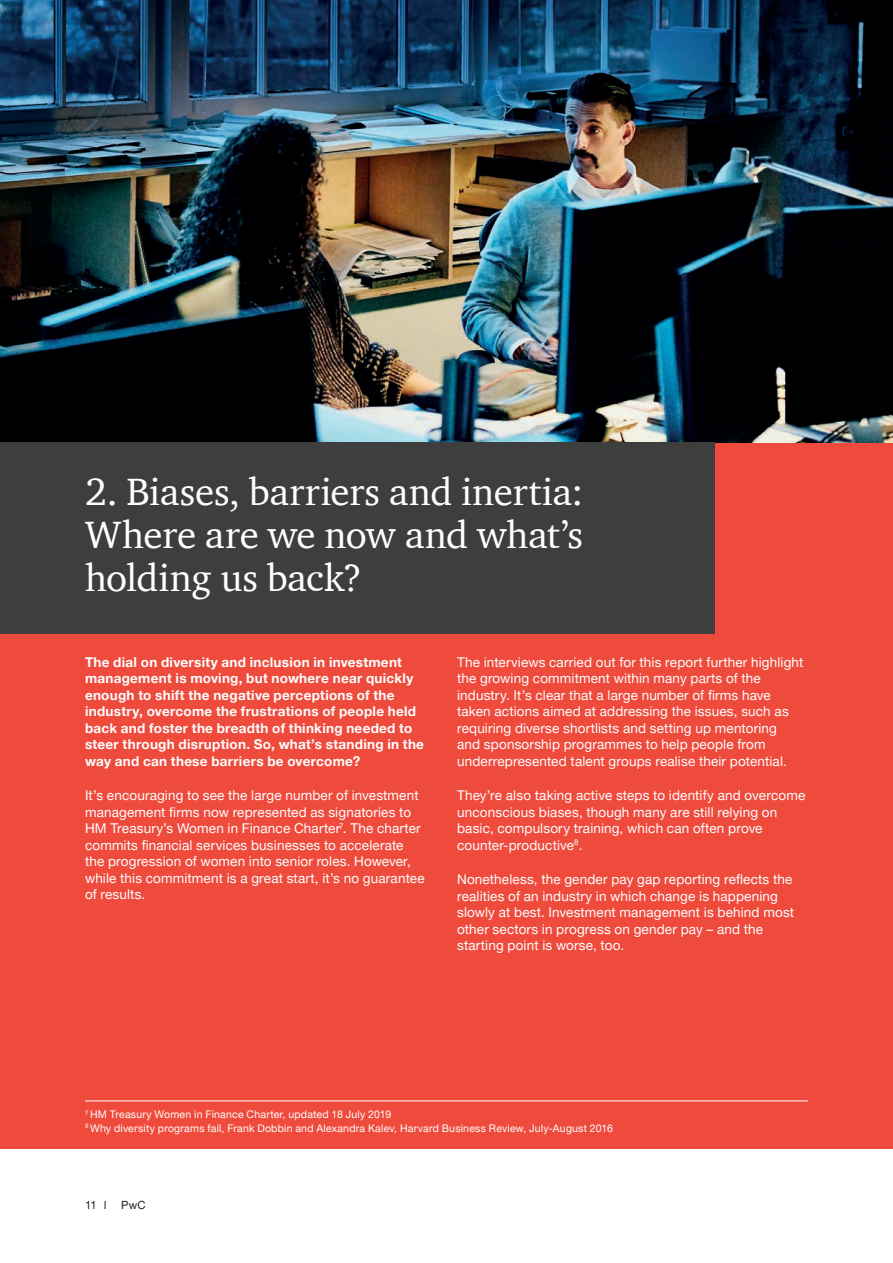
<style>
.page{position:relative;width:893px;height:1263px;background:#fff}
.page>*{position:absolute;margin:0;border:0;box-sizing:border-box;transform-origin:0 0}
.t1{font:39px/42.8px "ITC Charter Com";letter-spacing:-.005em;color:#fff;text-align:justify}
.t2{font:13.5px/16.5px "Helvetica Neue LT Pro";letter-spacing:.01em;color:#fff}
.t3{font:700 13.5px/16.5px "Helvetica Neue LT Pro";letter-spacing:.02em;color:#fff}
.t4{font:11.25px "Helvetica Neue LT Pro";color:#231f20}
.t5{font:10.5px/13.5px "Helvetica Neue LT Pro";letter-spacing:.02em;color:#fff}
</style>
<div class="page">
<div style="left:0;top:0;width:893px;height:1148px;background:#ef4b3d"></div>
<img style="left:0;top:0;width:893px;height:442px">
<div style="left:0;top:442px;width:714px;height:191px;background:#3e3e3f"></div>
<hr style="left:85px;top:1101px;width:723px;height:1px;background:#fff">
<h1 class="t1" style="left:85px;top:470px;width:500px">2. Biases, barriers and inertia:<br>Where are we now and what’s holding us back?</h1>
<p class="t3" style="left:85px;top:653px;width:340px">The dial on diversity and inclusion in investment management is moving, but nowhere near quickly enough to shift the negative perceptions of the industry, overcome the frustrations of people held back and foster the breadth of thinking needed to steer through disruption. So, what’s standing in the way and can these barriers be overcome?</p>
<p class="t2" style="left:85px;top:787px;width:341px">It’s encouraging to see the large number of investment management firms now represented as signatories to HM Treasury’s Women in Finance Charter<sup>7</sup>. The charter commits financial services businesses to accelerate the progression of women into senior roles. However, while this commitment is a great start, it’s no guarantee of results.</p>
<p class="t2" style="left:457px;top:653px;width:348px">The interviews carried out for this report further highlight the growing commitment within many parts of the industry. It’s clear that a large number of firms have taken actions aimed at addressing the issues, such as requiring diverse shortlists and setting up mentoring<br>and sponsorship programmes to help people from underrepresented talent groups realise their potential.</p>
<p class="t2" style="left:457px;top:787px;width:350px">They’re also taking active steps to identify and overcome unconscious biases, though many are still relying on basic, compulsory training, which can often prove counter-productive<sup>8</sup>.</p>
<p class="t2" style="left:457px;top:871px;width:338px">Nonetheless, the gender pay gap reporting reflects the realities of an industry in which change is happening slowly at best. Investment management is behind most other sectors in progress on gender pay – and the starting point is worse, too.</p>
<p class="t5" style="left:85px;top:1107px;width:529px"><sup>7</sup> HM Treasury Women in Finance Charter, updated 18 July 2019<br><sup>8</sup> Why diversity programs fail, Frank Dobbin and Alexandra Kalev, Harvard Business Review, July-August 2016</p>
<p class="t4" style="left:85px;top:1198px;width:13px">11</p>
<p class="t4" style="left:121px;top:1198px;width:26px">PwC</p>
</div>
